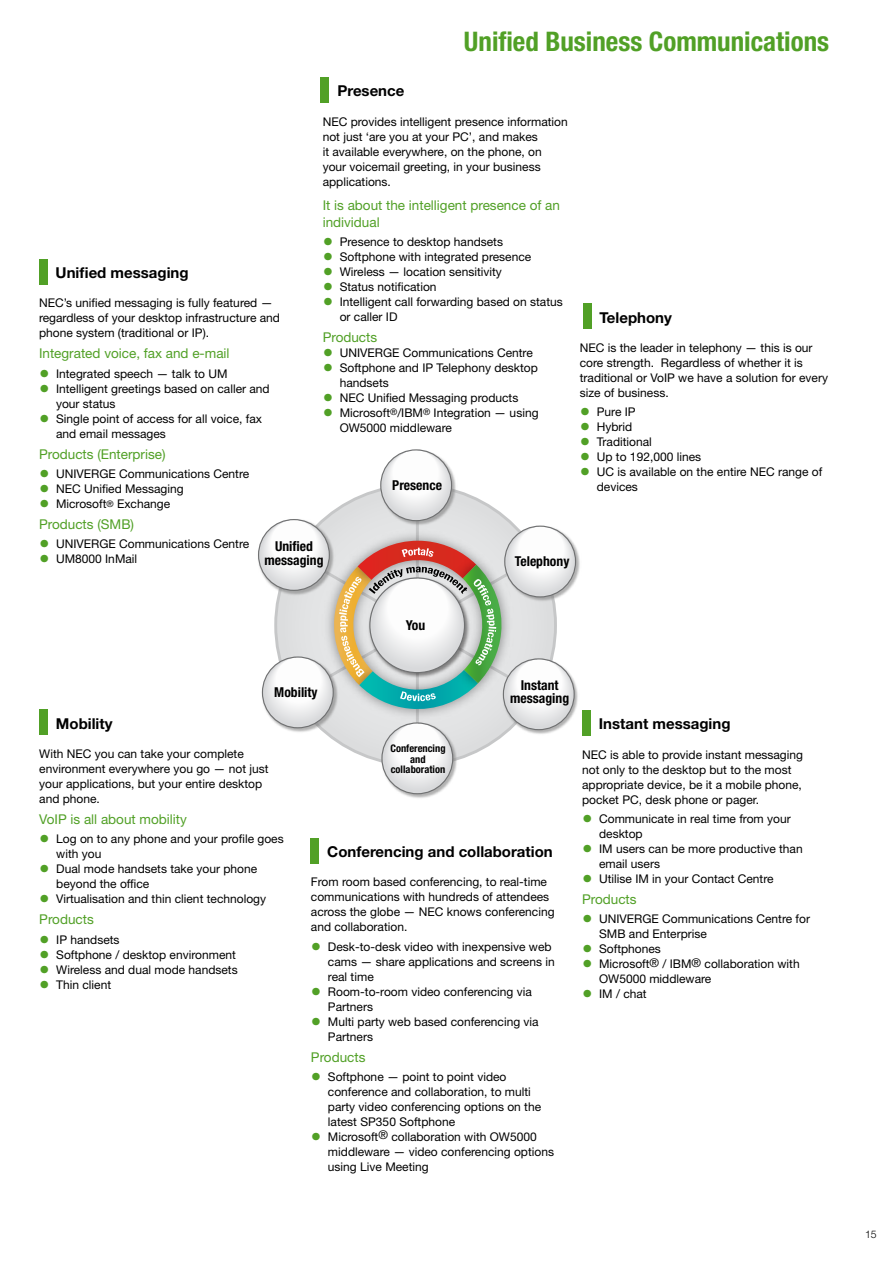
<style>
.page{position:relative;width:893px;height:1263px;background:#fff}
.page>*{position:absolute;margin:0;border:0;box-sizing:border-box;transform-origin:0 0}
.t1{font:700 condensed 27px "Helvetica Neue";color:#51a026}
.t2{font:700 15px "Helvetica Neue";color:#000}
.t3{font:700 condensed 13.65px/13.6px "Helvetica Neue";color:#000;text-align:center}
.t4{font:13.5px/16.2px "Helvetica Neue";color:#51a026}
.t5{font:12px/15px "Helvetica Neue";color:#000}
.t6{font:700 condensed 10.5px/10.5px "Helvetica Neue";color:#000;text-align:center}
.t7{font:300 10.5px "Helvetica Neue";color:#000}
.s1{font-weight:300;font-size:21px;color:#51a026}
.s2{font-size:9px}
</style>
<div class="page">
<div style="left:39px;top:259px;width:8px;height:26px;background:#51a026"></div>
<div style="left:321px;top:77px;width:8px;height:26px;background:#51a026"></div>
<div style="left:583px;top:304px;width:8px;height:25px;background:#51a026"></div>
<div style="left:582px;top:710px;width:9px;height:26px;background:#51a026"></div>
<div style="left:310px;top:838px;width:9px;height:25px;background:#51a026"></div>
<div style="left:39px;top:709px;width:9px;height:26px;background:#51a026"></div>
<svg style="left:276px;top:485px;width:279px;height:280px;background:#dbdcdd"></svg>
<img style="left:503px;top:524px;width:77px;height:79px">
<svg style="left:505px;top:526px;width:70px;height:71px"></svg>
<img style="left:380px;top:725px;width:78px;height:73px">
<svg style="left:382px;top:723px;width:71px;height:71px"></svg>
<img style="left:261px;top:655px;width:78px;height:78px">
<svg style="left:262px;top:657px;width:71px;height:71px"></svg>
<img style="left:258px;top:518px;width:77px;height:78px">
<svg style="left:259px;top:520px;width:70px;height:70px"></svg>
<img style="left:379px;top:450px;width:78px;height:75px">
<svg style="left:381px;top:450px;width:71px;height:71px"></svg>
<div style="left:380px;top:449px;width:72px;height:72px;border:1px solid #707172;border-radius:50%"></div>
<img style="left:502px;top:657px;width:76px;height:78px">
<svg style="left:503px;top:659px;width:71px;height:71px"></svg>
<img style="left:344px;top:711px;width:150px;height:14px">
<img style="left:342px;top:525px;width:150px;height:16px">
<svg style="left:292px;top:541px;width:252px;height:170px"></svg>
<p class="t2" style="left:337px;top:82px;width:68px">Presence</p>
<h1 class="t1" style="left:464px;top:25px;width:367px">Unified Business Communications</h1>
<p class="t5" style="left:323px;top:114px;width:247px">NEC provides intelligent presence information not just ‘are you at your PC’, and makes<br>it available everywhere, on the phone, on your voicemail greeting, in your business applications.</p>
<p class="t4" style="left:323px;top:197px;width:239px">It is about the intelligent presence of an individual</p>
<p class="t5" style="left:323px;top:234px;width:182px"><span class="s1">•</span> Presence to desktop handsets</p>
<p class="t5" style="left:323px;top:249px;width:210px"><span class="s1">•</span> Softphone with integrated presence</p>
<p class="t5" style="left:323px;top:264px;width:181px"><span class="s1">•</span> Wireless — location sensitivity</p>
<p class="t5" style="left:323px;top:279px;width:115px"><span class="s1">•</span> Status notification</p>
<p class="t5" style="left:340px;top:294px;width:225px;text-indent:-17px"><span class="s1">•</span> Intelligent call forwarding based on status or caller ID</p>
<p class="t4" style="left:323px;top:329px;width:56px">Products</p>
<p class="t5" style="left:323px;top:345px;width:212px"><span class="s1">•</span> UNIVERGE Communications Centre</p>
<p class="t5" style="left:340px;top:360px;width:200px;text-indent:-17px"><span class="s1">•</span> Softphone and IP Telephony desktop handsets</p>
<p class="t5" style="left:323px;top:390px;width:197px"><span class="s1">•</span> NEC Unified Messaging products</p>
<p class="t5" style="left:340px;top:405px;width:200px;text-indent:-17px"><span class="s1">•</span> Microsoft<span class="s2">®</span>/IBM<span class="s2">®</span> Integration — using<br>OW5000 middleware</p>
<p class="t2" style="left:56px;top:263px;width:135px">Unified messaging</p>
<p class="t5" style="left:39px;top:296px;width:242px">NEC’s unified messaging is fully featured — regardless of your desktop infrastructure and phone system (traditional or IP).</p>
<p class="t4" style="left:39px;top:345px;width:192px">Integrated voice, fax and e-mail</p>
<p class="t5" style="left:39px;top:366px;width:190px"><span class="s1">•</span> Integrated speech — talk to UM</p>
<p class="t5" style="left:56px;top:381px;width:215px;text-indent:-17px"><span class="s1">•</span> Intelligent greetings based on caller and your status</p>
<p class="t5" style="left:56px;top:411px;width:207px;text-indent:-17px"><span class="s1">•</span> Single point of access for all voice, fax and email messages</p>
<p class="t4" style="left:39px;top:446px;width:128px">Products (Enterprise)</p>
<p class="t5" style="left:39px;top:466px;width:212px"><span class="s1">•</span> UNIVERGE Communications Centre</p>
<p class="t5" style="left:39px;top:481px;width:146px"><span class="s1">•</span> NEC Unified Messaging</p>
<p class="t5" style="left:39px;top:496px;width:133px"><span class="s1">•</span> Microsoft<span class="s2">®</span> Exchange</p>
<p class="t4" style="left:39px;top:516px;width:97px">Products (SMB)</p>
<p class="t5" style="left:39px;top:536px;width:212px"><span class="s1">•</span> UNIVERGE Communications Centre</p>
<p class="t5" style="left:39px;top:551px;width:100px"><span class="s1">•</span> UM8000 InMail</p>
<p class="t3" style="left:392px;top:478px;width:51px">Presence</p>
<p class="t3" style="left:264px;top:539px;width:61px">Unified messaging</p>
<p class="t3" style="left:515px;top:554px;width:56px">Telephony</p>
<p class="t2" style="left:599px;top:308px;width:74px">Telephony</p>
<p class="t5" style="left:580px;top:340px;width:250px">NEC is the leader in telephony — this is our core strength. Regardless of whether it is traditional or VoIP we have a solution for every size of business.</p>
<p class="t5" style="left:580px;top:404px;width:57px"><span class="s1">•</span> Pure IP</p>
<p class="t5" style="left:580px;top:419px;width:54px"><span class="s1">•</span> Hybrid</p>
<p class="t5" style="left:580px;top:434px;width:74px"><span class="s1">•</span> Traditional</p>
<p class="t5" style="left:580px;top:449px;width:123px"><span class="s1">•</span> Up to 192,000 lines</p>
<p class="t5" style="left:597px;top:464px;width:227px;text-indent:-17px"><span class="s1">•</span> UC is available on the entire NEC range of devices</p>
<p class="t3" style="left:406px;top:618px;width:21px">You</p>
<p class="t2" style="left:56px;top:714px;width:58px">Mobility</p>
<p class="t3" style="left:274px;top:685px;width:45px">Mobility</p>
<p class="t3" style="left:510px;top:678px;width:61px">Instant messaging</p>
<p class="t5" style="left:39px;top:746px;width:231px">With NEC you can take your complete environment everywhere you go — not just your applications, but your entire desktop and phone.</p>
<p class="t4" style="left:39px;top:811px;width:149px">VoIP is all about mobility</p>
<p class="t5" style="left:56px;top:831px;width:229px;text-indent:-17px"><span class="s1">•</span> Log on to any phone and your profile goes with you</p>
<p class="t5" style="left:56px;top:861px;width:202px;text-indent:-17px"><span class="s1">•</span> Dual mode handsets take your phone beyond the office</p>
<p class="t5" style="left:39px;top:891px;width:228px"><span class="s1">•</span> Virtualisation and thin client technology</p>
<p class="t4" style="left:39px;top:911px;width:56px">Products</p>
<p class="t5" style="left:39px;top:931px;width:82px"><span class="s1">•</span> IP handsets</p>
<p class="t5" style="left:39px;top:946px;width:198px"><span class="s1">•</span> Softphone / desktop environment</p>
<p class="t5" style="left:39px;top:961px;width:200px"><span class="s1">•</span> Wireless and dual mode handsets</p>
<p class="t5" style="left:39px;top:976px;width:73px"><span class="s1">•</span> Thin client</p>
<p class="t6" style="left:390px;top:743px;width:57px">Conferencing and collaboration</p>
<p class="t2" style="left:327px;top:842px;width:227px">Conferencing and collaboration</p>
<p class="t5" style="left:311px;top:874px;width:245px">From room based conferencing, to real-time communications with hundreds of attendees across the globe — NEC knows conferencing and collaboration.</p>
<p class="t5" style="left:328px;top:939px;width:228px;text-indent:-17px"><span class="s1">•</span> Desk-to-desk video with inexpensive web cams — share applications and screens in real time</p>
<p class="t5" style="left:328px;top:984px;width:205px;text-indent:-17px"><span class="s1">•</span> Room-to-room video conferencing via<br>Partners</p>
<p class="t5" style="left:328px;top:1014px;width:212px;text-indent:-17px"><span class="s1">•</span> Multi party web based conferencing via<br>Partners</p>
<p class="t4" style="left:311px;top:1048px;width:56px">Products</p>
<p class="t5" style="left:328px;top:1069px;width:215px;text-indent:-17px"><span class="s1">•</span> Softphone — point to point video conference and collaboration, to multi party video conferencing options on the latest SP350 Softphone</p>
<p class="t5" style="left:328px;top:1129px;width:228px;text-indent:-17px"><span class="s1">•</span> Microsoft® collaboration with OW5000 middleware — video conferencing options using Live Meeting</p>
<p class="t2" style="left:599px;top:715px;width:133px">Instant messaging</p>
<p class="t5" style="left:582px;top:747px;width:222px">NEC is able to provide instant messaging not only to the desktop but to the most appropriate device, be it a mobile phone, pocket PC, desk phone or pager.</p>
<p class="t5" style="left:599px;top:811px;width:193px;text-indent:-17px"><span class="s1">•</span> Communicate in real time from your desktop</p>
<p class="t5" style="left:599px;top:841px;width:205px;text-indent:-17px"><span class="s1">•</span> IM users can be more productive than email users</p>
<p class="t5" style="left:582px;top:871px;width:193px"><span class="s1">•</span> Utilise IM in your Contact Centre</p>
<p class="t4" style="left:582px;top:891px;width:56px">Products</p>
<p class="t5" style="left:599px;top:911px;width:212px;text-indent:-17px"><span class="s1">•</span> UNIVERGE Communications Centre for<br>SMB and Enterprise</p>
<p class="t5" style="left:582px;top:941px;width:80px"><span class="s1">•</span> Softphones</p>
<p class="t5" style="left:599px;top:956px;width:202px;text-indent:-17px"><span class="s1">•</span> Microsoft® / IBM® collaboration with<br>OW5000 middleware</p>
<p class="t5" style="left:582px;top:986px;width:66px"><span class="s1">•</span> IM / chat</p>
<p class="t7" style="left:865px;top:1228px;width:13px">15</p>
</div>
